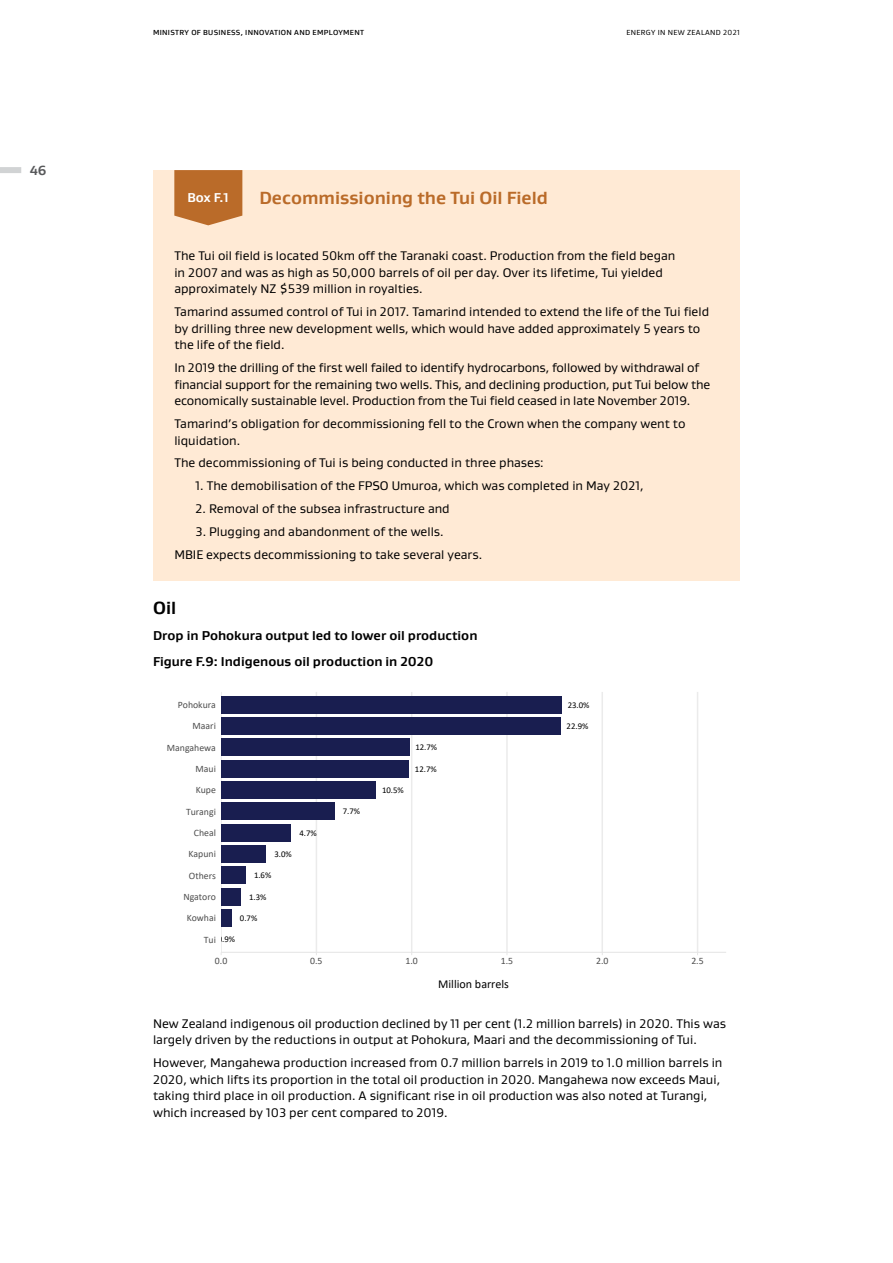
<style>
.page{position:relative;width:893px;height:1263px;background:#fff}
.page>*{position:absolute;margin:0;border:0;box-sizing:border-box;transform-origin:0 0}
.t1{font:700 18px "Gustan";color:#ba6b29}
.t2{font:700 18px "Gustan";color:#000}
.t3{font:700 13.5px "Gustan";color:#58595b}
.t4{font:700 13.2px/25.8px "Gustan";color:#000}
.t5{font:700 13.2px "Gustan";color:#fff}
.t6{font:12.75px/16.5px "Gustan";color:#000}
.t7{font:12.15px "Calibri";color:#000}
.t8{font:9.75px "Calibri";color:#4d4d4d}
.t9{font:8.7px "Calibri";color:#000}
.t10{font:500 7.5px "Gustan";letter-spacing:.04em;color:#000}
.t11{font:7.5px "Gustan";letter-spacing:.04em;color:#000}
</style>
<div class="page">
<div style="left:153px;top:170px;width:587px;height:410px;background:#ffead5"></div>
<svg style="left:174px;top:170px;width:68px;height:55px"></svg>
<hr style="left:221px;top:692px;width:1px;height:260px;background:#ebebeb">
<hr style="left:316px;top:692px;width:1px;height:260px;background:#ebebeb">
<hr style="left:411px;top:692px;width:1px;height:260px;background:#ebebeb">
<hr style="left:506px;top:692px;width:2px;height:260px;background:#ebebeb">
<hr style="left:601px;top:692px;width:2px;height:260px;background:#ebebeb">
<hr style="left:697px;top:692px;width:1px;height:260px;background:#ebebeb">
<div style="left:221px;top:824px;width:70px;height:17px;background:#191e50"></div>
<div style="left:221px;top:845px;width:45px;height:18px;background:#191e50"></div>
<div style="left:221px;top:910px;width:10px;height:17px;background:#191e50"></div>
<div style="left:221px;top:781px;width:155px;height:18px;background:#191e50"></div>
<div style="left:221px;top:717px;width:339px;height:18px;background:#191e50"></div>
<div style="left:221px;top:739px;width:188px;height:17px;background:#191e50"></div>
<div style="left:221px;top:760px;width:188px;height:17px;background:#191e50"></div>
<div style="left:221px;top:888px;width:20px;height:17px;background:#191e50"></div>
<div style="left:221px;top:867px;width:24px;height:17px;background:#191e50"></div>
<div style="left:221px;top:696px;width:340px;height:17px;background:#191e50"></div>
<div style="left:221px;top:803px;width:113px;height:17px;background:#191e50"></div>
<hr style="left:221px;top:952px;width:505px;height:1px;background:#e5e5e5">
<div style="left:0;top:167px;width:21px;height:6px;background:#d1d3d4"></div>
<p class="t3" style="left:30px;top:161px;width:18px">46</p>
<p class="t10" style="left:153px;top:27px;width:212px">MINISTRY OF BUSINESS, INNOVATION AND EMPLOYMENT</p>
<p class="t11" style="left:626px;top:27px;width:115px">ENERGY IN NEW ZEALAND 2021</p>
<p class="t5" style="left:187px;top:189px;width:43px">Box F.1</p>
<h1 class="t1" style="left:259px;top:186px;width:290px">Decommissioning the Tui Oil Field</h1>
<p class="t6" style="left:174px;top:247px;width:503px">The Tui oil field is located 50km off the Taranaki coast. Production from the field began in 2007 and was as high as 50,000 barrels of oil per day. Over its lifetime, Tui yielded approximately NZ $539 million in royalties.</p>
<p class="t6" style="left:174px;top:303px;width:536px">Tamarind assumed control of Tui in 2017. Tamarind intended to extend the life of the Tui field by drilling three new development wells, which would have added approximately 5 years to the life of the field.</p>
<p class="t6" style="left:174px;top:359px;width:538px">In 2019 the drilling of the first well failed to identify hydrocarbons, followed by withdrawal of financial support for the remaining two wells. This, and declining production, put Tui below the economically sustainable level. Production from the Tui field ceased in late November 2019.</p>
<p class="t6" style="left:174px;top:415px;width:513px">Tamarind’s obligation for decommissioning fell to the Crown when the company went to liquidation.</p>
<p class="t6" style="left:174px;top:454px;width:371px">The decommissioning of Tui is being conducted in three phases:</p>
<p class="t6" style="left:196px;top:477px;width:449px">1. The demobilisation of the FPSO Umuroa, which was completed in May 2021,</p>
<p class="t6" style="left:196px;top:500px;width:256px">2. Removal of the subsea infrastructure and</p>
<p class="t6" style="left:174px;top:520px;width:309px;line-height:22.8px;text-indent:21px">3. Plugging and abandonment of the wells.<br>MBIE expects decommissioning to take several years.</p>
<h1 class="t2" style="left:153px;top:596px;width:25px">Oil</h1>
<p class="t4" style="left:153px;top:622px;width:326px">Drop in Pohokura output led to lower oil production<br>Figure F.9: Indigenous oil production in 2020</p>
<p class="t8" style="left:178px;top:698px;width:40px">Pohokura</p>
<p class="t8" style="left:193px;top:719px;width:25px">Maari</p>
<p class="t8" style="left:167px;top:740px;width:51px">Mangahewa</p>
<p class="t8" style="left:196px;top:762px;width:22px">Maui</p>
<p class="t8" style="left:196px;top:783px;width:22px">Kupe</p>
<p class="t8" style="left:186px;top:804px;width:31px">Turangi</p>
<p class="t8" style="left:194px;top:826px;width:24px">Cheal</p>
<p class="t8" style="left:189px;top:847px;width:29px">Kapuni</p>
<p class="t9" style="left:275px;top:848px;width:19px">3.0%</p>
<p class="t8" style="left:189px;top:868px;width:28px">Others</p>
<p class="t9" style="left:254px;top:869px;width:19px">1.6%</p>
<p class="t8" style="left:183px;top:890px;width:34px">Ngatoro</p>
<p class="t9" style="left:249px;top:891px;width:19px">1.3%</p>
<p class="t8" style="left:187px;top:911px;width:31px">Kowhai</p>
<p class="t9" style="left:240px;top:912px;width:19px">0.7%</p>
<p class="t8" style="left:204px;top:932px;width:14px">Tui</p>
<p class="t9" style="left:215px;top:933px;width:22px">-0.9%</p>
<p class="t9" style="left:299px;top:827px;width:19px">4.7%</p>
<p class="t9" style="left:343px;top:805px;width:19px">7.7%</p>
<p class="t9" style="left:382px;top:784px;width:23px">10.5%</p>
<p class="t9" style="left:415px;top:741px;width:23px">12.7%</p>
<p class="t9" style="left:415px;top:763px;width:23px">12.7%</p>
<p class="t9" style="left:568px;top:698px;width:23px">23.0%</p>
<p class="t9" style="left:567px;top:720px;width:23px">22.9%</p>
<p class="t8" style="left:215px;top:954px;width:14px">0.0</p>
<p class="t8" style="left:310px;top:954px;width:14px">0.5</p>
<p class="t8" style="left:405px;top:954px;width:14px">1.0</p>
<p class="t8" style="left:501px;top:954px;width:14px">1.5</p>
<p class="t8" style="left:596px;top:954px;width:14px">2.0</p>
<p class="t8" style="left:691px;top:954px;width:14px">2.5</p>
<p class="t7" style="left:438px;top:976px;width:72px">Million barrels</p>
<p class="t6" style="left:153px;top:1015px;width:574px">New Zealand indigenous oil production declined by 11 per cent (1.2 million barrels) in 2020. This was largely driven by the reductions in output at Pohokura, Maari and the decommissioning of Tui.</p>
<p class="t6" style="left:153px;top:1054px;width:571px">However, Mangahewa production increased from 0.7 million barrels in 2019 to 1.0 million barrels in 2020, which lifts its proportion in the total oil production in 2020. Mangahewa now exceeds Maui, taking third place in oil production. A significant rise in oil production was also noted at Turangi, which increased by 103 per cent compared to 2019.</p>
</div>
